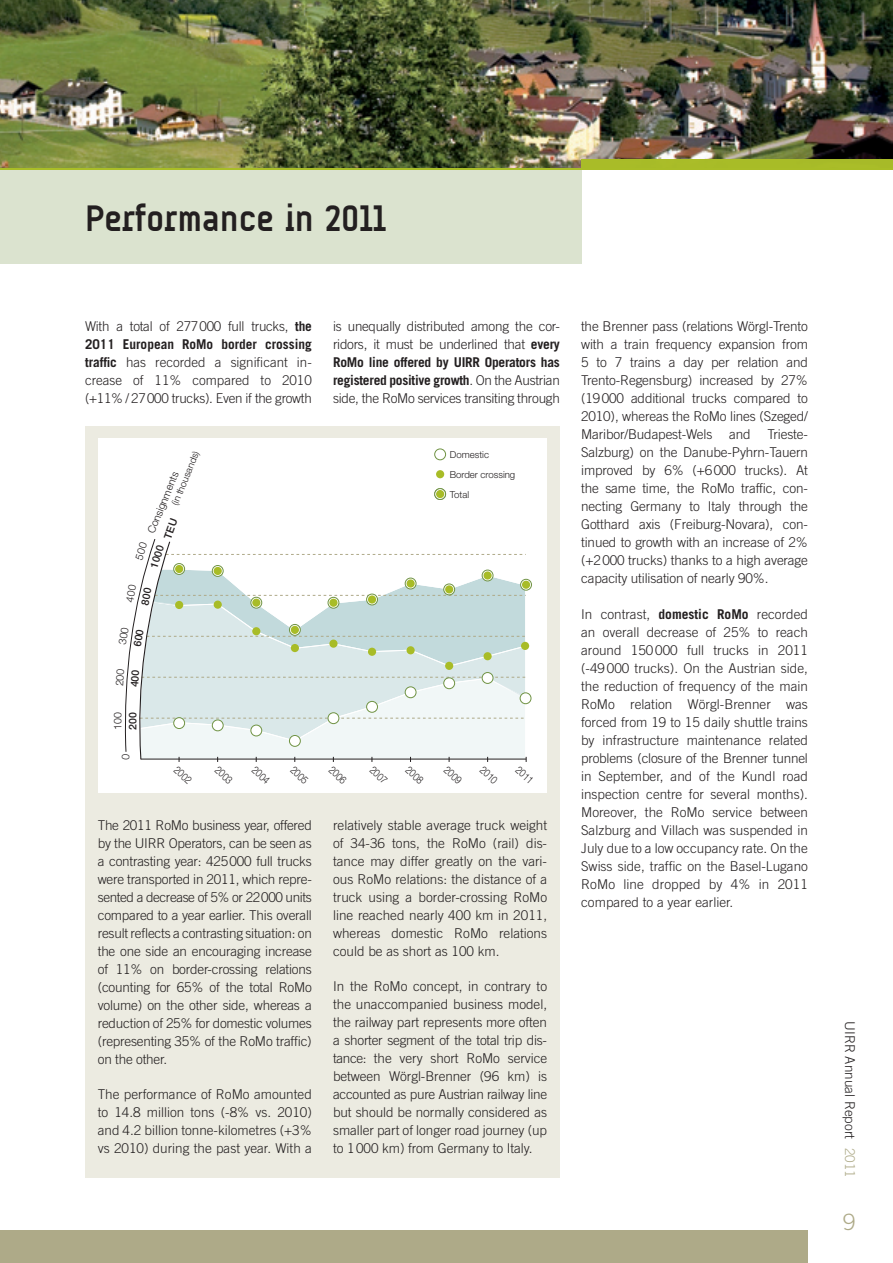
<style>
.page{position:relative;width:893px;height:1263px;background:#fff}
.page>*{position:absolute;margin:0;border:0;box-sizing:border-box;transform-origin:0 0}
.t1{font:700 37.5px "A Udimat";color:#231f20}
.t2{font:300 22.5px "Trade Gothic";color:#aeaa88}
.t3{font:300 13.5px/18px "Trade Gothic";letter-spacing:-.005em;color:#231f20;text-align:justify}
.t4{font:300 13.5px "Trade Gothic";color:#aeaa88}
.t5{font:300 10.5px "Helvetica Neue LT Std";color:#231f20;scale:.86 1}
.t6{font:300 10.5px "Helvetica Neue LT Std";color:#231f20}
.t7{font:500 10.5px "Helvetica Neue LT Std";color:#231f20}
.t8{font:300 9.6px/19.8px "Helvetica Neue LT Std";color:#231f20}
.s1{font-weight:700}
</style>
<div class="page">
<img style="left:0;top:0;width:893px;height:169px">
<hr style="left:0;top:169px;width:893px;height:1px;background:#a9bd27">
<div style="left:0;top:1231px;width:807px;height:32px;background:#aeaa88"></div>
<div style="left:85px;top:426px;width:475px;height:752px;background:#ecebe1"></div>
<div style="left:0;top:170px;width:581px;height:94px;background:#dbe3cf"></div>
<div style="left:581px;top:159px;width:312px;height:10px;background:#a8bc28"></div>
<div style="left:98px;top:438px;width:448px;height:354px;background:#fff"></div>
<div style="left:520px;top:579px;width:12px;height:11px;border:1px solid #709344;border-radius:50%"></div>
<div style="left:520px;top:693px;width:11px;height:11px;border:1px solid #709344;border-radius:50%"></div>
<div style="left:521px;top:642px;width:8px;height:8px;background:#a8bc27;border-radius:50%"></div>
<div style="left:522px;top:581px;width:8px;height:8px;background:#a8bc27;border-radius:50%"></div>
<div style="left:434px;top:448px;width:12px;height:12px;border:1px solid #709344;border-radius:50%"></div>
<div style="left:436px;top:470px;width:8px;height:8px;background:#a8bc27;border-radius:50%"></div>
<div style="left:434px;top:488px;width:12px;height:12px;border:1px solid #709344;border-radius:50%"></div>
<div style="left:436px;top:490px;width:8px;height:8px;background:#a8bc27;border-radius:50%"></div>
<svg style="left:124px;top:539px;width:403px;height:223px"></svg>
<h1 class="t1" style="left:85px;top:197px;width:303px">Performance in 2011</h1>
<p class="t3" style="left:85px;top:317px;width:228px">With a total of 277 000 full trucks, <span class="s1">the 2011 European RoMo border crossing traffic</span> has recorded a significant in&shy;crease of 11% compared to 2010 (+11% / 27 000 trucks). Even if the growth</p>
<p class="t3" style="left:333px;top:317px;width:228px">is unequally distributed among the cor&shy;ridors, it must be underlined that <span class="s1">every RoMo line offered by UIRR Operators has registered positive growth</span>. On the Austrian side, the RoMo services transiting through</p>
<p class="t8" style="left:165px;top:501px;width:59px;rotate:-67deg">(in thousands)</p>
<p class="t8" style="left:450px;top:445px;width:67px">Domestic<br>Border crossing<br>Total</p>
<p class="t6" style="left:145px;top:530px;width:67px;rotate:-68deg">Consignments</p>
<p class="t7" style="left:148px;top:566px;width:25px;rotate:-72deg">1000</p>
<p class="t6" style="left:111px;top:730px;width:19px;rotate:-90deg">100</p>
<p class="t7" style="left:127px;top:730px;width:19px;rotate:-90deg">200</p>
<p class="t5" style="left:180px;top:763px;width:25px;rotate:44deg">2002</p>
<p class="t5" style="left:221px;top:763px;width:25px;rotate:44deg">2003</p>
<p class="t5" style="left:258px;top:763px;width:25px;rotate:44deg">2004</p>
<p class="t5" style="left:297px;top:763px;width:25px;rotate:44deg">2005</p>
<p class="t5" style="left:335px;top:763px;width:25px;rotate:44deg">2006</p>
<p class="t5" style="left:376px;top:763px;width:25px;rotate:44deg">2007</p>
<p class="t5" style="left:412px;top:763px;width:25px;rotate:44deg">2008</p>
<p class="t5" style="left:450px;top:763px;width:25px;rotate:44deg">2009</p>
<p class="t5" style="left:486px;top:763px;width:25px;rotate:44deg">2010</p>
<p class="t5" style="left:522px;top:763px;width:25px;rotate:44deg">2011</p>
<p class="t3" style="left:98px;top:816px;width:216px">The 2011 RoMo business year, offered by the UIRR Operators, can be seen as a contrasting year: 425 000 full trucks were transported in 2011, which repre&shy;sented a decrease of 5% or 22 000 units compared to a year earlier. This overall result reflects a contrasting situation: on the one side an encouraging increase of 11% on border-crossing relations (counting for 65% of the total RoMo volume) on the other side, whereas a reduction of 25% for domestic volumes (representing 35% of the RoMo traffic) on the other.</p>
<p class="t3" style="left:98px;top:1085px;width:216px">The performance of RoMo amounted to 14.8 million tons (-8% vs. 2010) and 4.2 billion tonne-kilometres (+3% vs 2010) during the past year. With a</p>
<p class="t3" style="left:333px;top:816px;width:216px">relatively stable average truck weight of 34-36 tons, the RoMo (rail) dis&shy;tance may differ greatly on the vari&shy;ous RoMo relations: the distance of a truck using a border-crossing RoMo line reached nearly 400 km in 2011, whereas domestic RoMo relations could be as short as 100 km.</p>
<p class="t3" style="left:333px;top:977px;width:216px">In the RoMo concept, in contrary to the unaccompanied business model, the railway part represents more often a shorter segment of the total trip dis&shy;tance: the very short RoMo service between Wörgl-Brenner (96 km) is accounted as pure Austrian railway line but should be normally considered as smaller part of longer road journey (up to 1 000 km) from Germany to Italy.</p>
<p class="t3" style="left:581px;top:317px;width:228px">the Brenner pass (relations Wörgl-Trento with a train frequency expansion from 5 to 7 trains a day per relation and Trento-Regensburg) increased by 27% (19 000 additional trucks compared to 2010), whereas the RoMo lines (Szeged/ Maribor/Budapest-Wels and Trieste-Salzburg) on the Danube-Pyhrn-Tauern improved by 6% (+6 000 trucks). At the same time, the RoMo traffic, con&shy;necting Germany to Italy through the Gotthard axis (Freiburg-Novara), con&shy;tinued to growth with an increase of 2% (+2 000 trucks) thanks to a high average capacity utilisation of nearly 90%.</p>
<p class="t3" style="left:581px;top:605px;width:228px">In contrast, <span class="s1">domestic RoMo</span> recorded an overall decrease of 25% to reach around 150 000 full trucks in 2011 (-49 000 trucks). On the Austrian side, the reduction of frequency of the main RoMo relation Wörgl-Brenner was forced from 19 to 15 daily shuttle trains by infrastructure maintenance related problems (closure of the Brenner tunnel in September, and of the Kundl road inspection centre for several months).<br>Moreover, the RoMo service between Salzburg and Villach was suspended in July due to a low occupancy rate. On the Swiss side, traffic on the Basel-Lugano RoMo line dropped by 4% in 2011 compared to a year earlier.</p>
<p class="t3" style="left:859px;top:1021px;width:119px;rotate:90deg">UIRR Annual Report</p>
<p class="t4" style="left:858px;top:1148px;width:32px;rotate:90deg">2011</p>
<h2 class="t2" style="left:843px;top:1209px;width:14px">9</h2>
</div>
